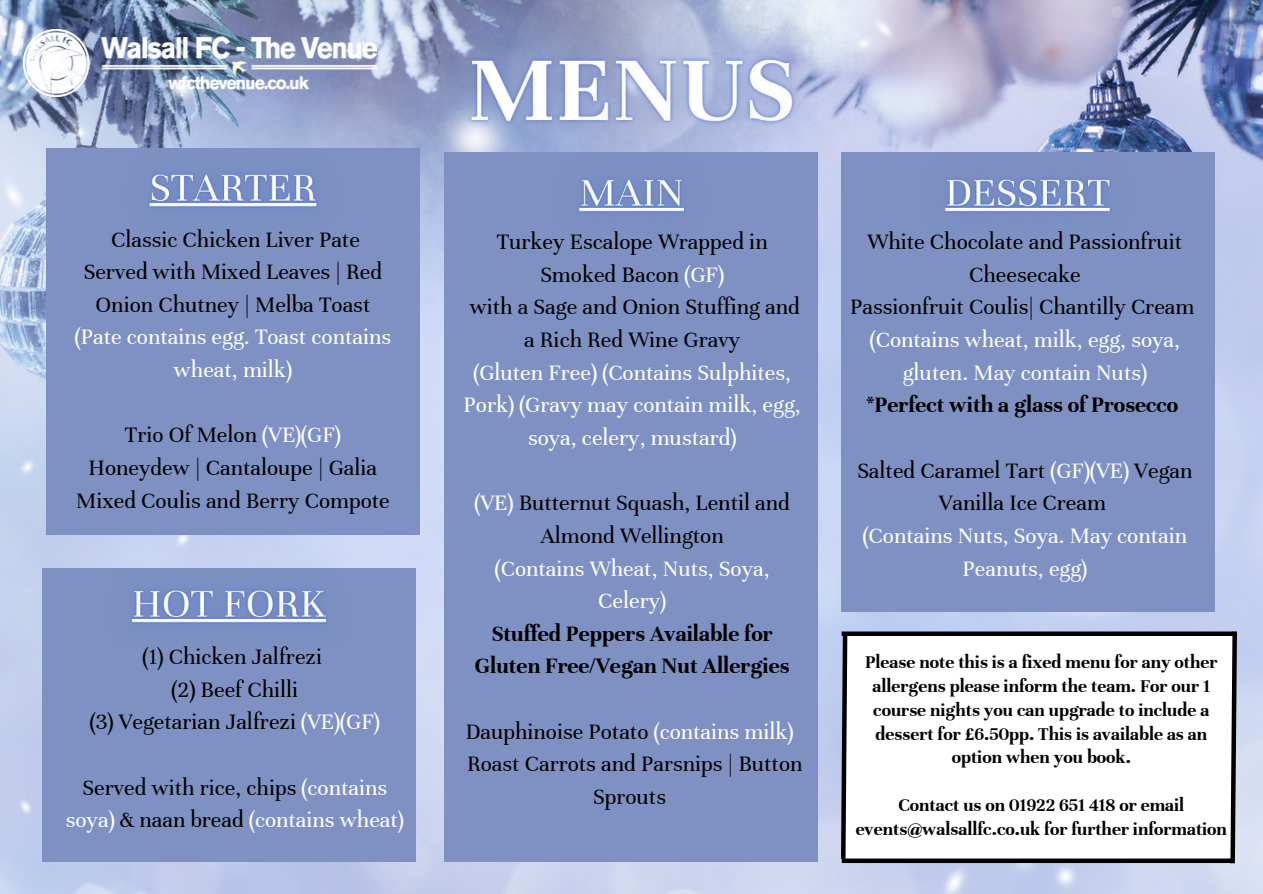
<style>
.page{position:relative;width:1263px;height:894px;background:#fff}
.page>*{position:absolute;margin:0;border:0;box-sizing:border-box;transform-origin:0 0}
.t1{font:23.55px/32.5px "Unna";color:#000;text-align:center}
.t2{font:23.55px/32.5px "Unna";color:#fff;text-align:center}
.t3{font:700 23.55px/32.5px "Unna";color:#000;text-align:center}
.t4{font:700 19.2px/24px "Unna";color:#000;text-align:center}
.s1{color:#fff}
.s2{color:#000}
.s3{font-weight:700;color:#000}
</style>
<div class="page">
<img style="left:0;top:0;width:1263px;height:893px">
<img style="left:0;top:0;width:233px;height:446px">
<img style="left:23px;top:30px;width:313px;height:66px">
<div style="left:46px;top:149px;width:373px;height:386px;background:#7e91c2"></div>
<img style="left:336px;top:0;width:591px;height:279px">
<div style="left:445px;top:152px;width:373px;height:709px;background:#7e91c2"></div>
<div style="left:841px;top:152px;width:373px;height:459px;background:#7e91c2"></div>
<img style="left:91px;top:105px;width:283px;height:166px">
<img style="left:521px;top:111px;width:220px;height:102px">
<img style="left:887px;top:111px;width:281px;height:102px">
<div style="left:42px;top:568px;width:373px;height:293px;background:#7e91c2"></div>
<img style="left:74px;top:535px;width:310px;height:89px">
<div style="left:843px;top:633px;width:391px;height:229px;background:#fff"></div>
<svg style="left:850px;top:631px;width:378px;height:4px;background:#17191d"></svg>
<svg style="left:850px;top:858px;width:378px;height:4px;background:#212121"></svg>
<svg style="left:839px;top:629px;width:11px;height:234px"></svg>
<svg style="left:1228px;top:626px;width:11px;height:241px"></svg>
<p class="t1" style="left:84px;top:223px;width:300px">Classic Chicken Liver Pate<br>Served with Mixed Leaves | Red<br>Onion Chutney | Melba Toast</p>
<p class="t2" style="left:75px;top:321px;width:318px">(Pate contains egg. Toast contains wheat, milk)</p>
<p class="t1" style="left:76px;top:419px;width:315px">Trio Of Melon <span class="s1">(VE)(GF)<br></span>Honeydew | Cantaloupe | Galia<br>Mixed Coulis and Berry Compote</p>
<p class="t1" style="left:90px;top:640px;width:292px">(1) Chicken Jalfrezi<br>(2) Beef Chilli<br>(3) Vegetarian Jalfrezi <span class="s1">(VE)(GF)</span></p>
<p class="t1" style="left:66px;top:770px;width:340px">Served with rice, chips <span class="s1">(contains soya)</span> &amp; naan bread <span class="s1">(contains wheat)</span></p>
<p class="t1" style="left:470px;top:225px;width:332px">Turkey Escalope Wrapped in<br>Smoked Bacon <span class="s1">(GF)<br></span>with a Sage and Onion Stuffing and a Rich Red Wine Gravy</p>
<p class="t2" style="left:464px;top:356px;width:339px">(Gluten Free) (Contains Sulphites,<br>Pork) (Gravy may contain milk, egg, soya, celery, mustard)</p>
<p class="t1" style="left:474px;top:486px;width:317px"><span class="s1">(VE)</span> Butternut Squash, Lentil and<br>Almond Wellington</p>
<p class="t2" style="left:495px;top:552px;width:276px">(Contains Wheat, Nuts, Soya,<br>Celery)</p>
<p class="t3" style="left:475px;top:617px;width:316px">Stuffed Peppers Available for<br>Gluten Free/Vegan Nut Allergies</p>
<p class="t1" style="left:466px;top:715px;width:338px">Dauphinoise Potato <span class="s1">(contains milk)<br></span>Roast Carrots and Parsnips | Button<br>Sprouts</p>
<p class="t1" style="left:850px;top:225px;width:346px">White Chocolate and Passionfruit<br>Cheesecake<br>Passionfruit Coulis| Chantilly Cream</p>
<p class="t2" style="left:867px;top:323px;width:315px">(Contains wheat, milk, egg, soya, gluten. May contain Nuts) <span class="s2">*</span><span class="s3">Perfect with a glass of Prosecco</span></p>
<p class="t1" style="left:857px;top:454px;width:337px">Salted Caramel Tart <span class="s1">(GF)(VE)</span> Vegan<br>Vanilla Ice Cream</p>
<p class="t2" style="left:863px;top:519px;width:326px">(Contains Nuts, Soya. May contain<br>Peanuts, egg)</p>
<p class="t4" style="left:865px;top:649px;width:354px">Please note this is a fixed menu for any other allergens please inform the team. For our 1 course nights you can upgrade to include a dessert for £6.50pp. This is available as an option when you book.</p>
<p class="t4" style="left:856px;top:793px;width:373px">Contact us on 01922 651 418 or email events@walsallfc.co.uk for further information</p>
</div>
